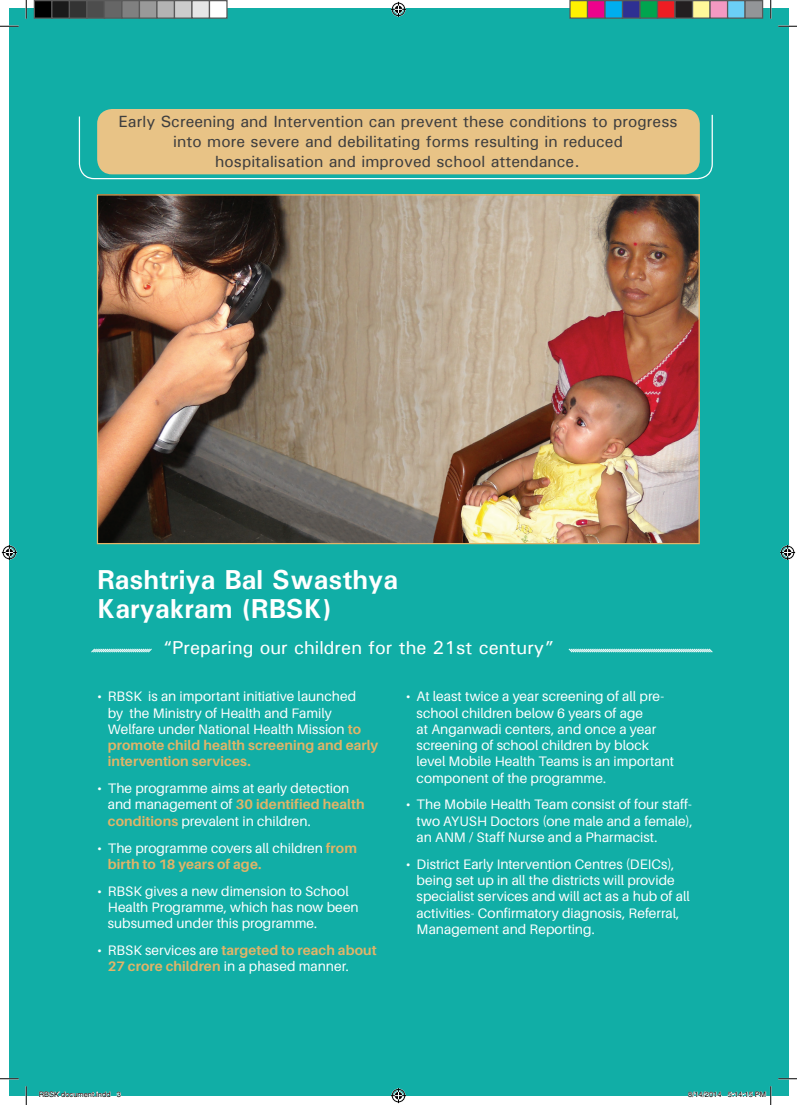
<style>
.page{position:relative;width:797px;height:1105px;background:#fff}
.page>*{position:absolute;margin:0;border:0;box-sizing:border-box;transform-origin:0 0}
.t1{font:700 27.5px/28.8px "Univers";color:#fff}
.t2{font:18.75px "Univers";color:#fff}
.t3{font:16.25px/20px "Univers";color:#3e3e3f;text-align:center}
.t4{font:13.75px/16.2px "Aileron";color:#fff}
.t5{font:700 13.75px/16.2px "Aileron";letter-spacing:.005em;color:#e2b468}
.t6{font:7.5px "Helvetica";color:#000}
.s1{font-weight:700;color:#e2b468}
.s2{font-weight:400;color:#fff}
</style>
<div class="page">
<div style="left:9px;top:9px;width:779px;height:1087px;background:#11aea6"></div>
<svg style="left:78px;top:114px;width:635px;height:66px"></svg>
<svg style="left:91px;top:648px;width:61px;height:5px"></svg>
<svg style="left:568px;top:648px;width:145px;height:5px"></svg>
<img style="left:99px;top:196px;width:598px;height:346px">
<div style="left:97px;top:109px;width:602px;height:65px;background:#e8c386;border-radius:15px"></div>
<svg style="left:0;top:25px;width:19px;height:2px"></svg>
<svg style="left:778px;top:25px;width:19px;height:2px"></svg>
<svg style="left:0;top:1078px;width:19px;height:1px"></svg>
<svg style="left:778px;top:1078px;width:19px;height:1px"></svg>
<svg style="left:25px;top:0;width:2px;height:19px"></svg>
<svg style="left:25px;top:1086px;width:2px;height:19px"></svg>
<svg style="left:770px;top:0;width:1px;height:19px"></svg>
<svg style="left:391px;top:2px;width:15px;height:15px"></svg>
<svg style="left:391px;top:1088px;width:15px;height:15px"></svg>
<svg style="left:2px;top:545px;width:15px;height:15px"></svg>
<svg style="left:780px;top:545px;width:15px;height:15px"></svg>
<div style="left:34px;top:1px;width:18px;height:17px;background:#000"></div>
<div style="left:34px;top:0;width:18px;height:19px;border:1px solid #595959"></div>
<div style="left:52px;top:1px;width:17px;height:17px;background:#1a1a1a"></div>
<div style="left:51px;top:0;width:19px;height:19px;border:1px solid #595959"></div>
<div style="left:69px;top:1px;width:18px;height:17px;background:#333"></div>
<div style="left:69px;top:0;width:19px;height:19px;border:1px solid #595959"></div>
<div style="left:87px;top:1px;width:17px;height:17px;background:#4d4d4d"></div>
<div style="left:86px;top:0;width:19px;height:19px;border:1px solid #595959"></div>
<div style="left:104px;top:1px;width:18px;height:17px;background:#666"></div>
<div style="left:104px;top:0;width:18px;height:19px;border:1px solid #595959"></div>
<div style="left:122px;top:1px;width:17px;height:17px;background:#808080"></div>
<div style="left:121px;top:0;width:19px;height:19px;border:1px solid #595959"></div>
<div style="left:139px;top:1px;width:18px;height:17px;background:#999"></div>
<div style="left:139px;top:0;width:19px;height:19px;border:1px solid #595959"></div>
<div style="left:157px;top:1px;width:17px;height:17px;background:#b3b3b3"></div>
<div style="left:156px;top:0;width:19px;height:19px;border:1px solid #595959"></div>
<div style="left:174px;top:1px;width:18px;height:17px;background:#ccc"></div>
<div style="left:174px;top:0;width:18px;height:19px;border:1px solid #595959"></div>
<div style="left:192px;top:1px;width:17px;height:17px;background:#e6e6e6"></div>
<div style="left:191px;top:0;width:19px;height:19px;border:1px solid #595959"></div>
<div style="left:209px;top:1px;width:18px;height:17px;background:#fff"></div>
<div style="left:209px;top:0;width:19px;height:19px;border:1px solid #595959"></div>
<div style="left:570px;top:1px;width:17px;height:17px;background:#fff101"></div>
<div style="left:569px;top:0;width:19px;height:19px;border:1px solid #595959"></div>
<div style="left:587px;top:1px;width:18px;height:17px;background:#ed028c"></div>
<div style="left:587px;top:0;width:18px;height:19px;border:1px solid #595959"></div>
<div style="left:605px;top:1px;width:17px;height:17px;background:#00aeef"></div>
<div style="left:604px;top:0;width:19px;height:19px;border:1px solid #595959"></div>
<div style="left:622px;top:1px;width:18px;height:17px;background:#2e3092"></div>
<div style="left:622px;top:0;width:18px;height:19px;border:1px solid #595959"></div>
<div style="left:640px;top:1px;width:17px;height:17px;background:#00a54f"></div>
<div style="left:639px;top:0;width:19px;height:19px;border:1px solid #595959"></div>
<div style="left:657px;top:1px;width:18px;height:17px;background:#ee1d23"></div>
<div style="left:657px;top:0;width:18px;height:19px;border:1px solid #595959"></div>
<div style="left:675px;top:1px;width:17px;height:17px;background:#231f20"></div>
<div style="left:674px;top:0;width:19px;height:19px;border:1px solid #595959"></div>
<div style="left:692px;top:1px;width:18px;height:17px;background:#fff79a"></div>
<div style="left:692px;top:0;width:18px;height:19px;border:1px solid #595959"></div>
<div style="left:710px;top:1px;width:17px;height:17px;background:#f499c2"></div>
<div style="left:709px;top:0;width:19px;height:19px;border:1px solid #595959"></div>
<div style="left:727px;top:1px;width:18px;height:17px;background:#6bcff6"></div>
<div style="left:727px;top:0;width:18px;height:19px;border:1px solid #595959"></div>
<div style="left:745px;top:1px;width:17px;height:17px;background:#939598"></div>
<div style="left:744px;top:0;width:19px;height:19px;border:1px solid #595959"></div>
<svg style="left:39px;top:1091px;width:72px;height:5px"></svg>
<svg style="left:117px;top:1092px;width:4px;height:4px"></svg>
<svg style="left:688px;top:1091px;width:33px;height:5px"></svg>
<svg style="left:727px;top:1086px;width:44px;height:19px"></svg>
<p class="t3" style="left:119px;top:111px;width:560px">Early Screening and Intervention can prevent these conditions to progress into more severe and debilitating forms resulting in reduced hospitalisation and improved school attendance.</p>
<h1 class="t1" style="left:97px;top:565px;width:302px">Rashtriya Bal Swasthya<br>Karyakram (RBSK)</h1>
<h2 class="t2" style="left:163px;top:636px;width:392px">“Preparing our children for the 21st century”</h2>
<p class="t4" style="left:108px;top:688px;width:272px;text-indent:-11px">• RBSK is an important initiative launched<br>by the Ministry of Health and Family Welfare under National Health Mission <span class="s1">to promote child health screening and early intervention services.</span></p>
<p class="t4" style="left:108px;top:780px;width:258px;text-indent:-11px">• The programme aims at early detection and management of <span class="s1">30 identified health conditions</span> prevalent in children.</p>
<p class="t4" style="left:108px;top:840px;width:251px;text-indent:-11px">• The programme covers all children <span class="s1">from birth to 18 years of age.</span></p>
<p class="t4" style="left:108px;top:883px;width:252px;text-indent:-11px">• RBSK gives a new dimension to School<br>Health Programme, which has now been subsumed under this programme.</p>
<p class="t5" style="left:108px;top:942px;width:270px;text-indent:-11px"><span class="s2">• RBSK services are</span> targeted to reach about<br>27 crore children <span class="s2">in a phased manner.</span></p>
<p class="t4" style="left:416px;top:688px;width:259px;text-indent:-11px">• At least twice a year screening of all pre&shy;school children below 6 years of age<br>at Anganwadi centers, and once a year screening of school children by block level Mobile Health Teams is an important component of the programme.</p>
<p class="t4" style="left:416px;top:797px;width:278px;text-align:justify;text-indent:-11px">• The Mobile Health Team consist of four staff&shy;two AYUSH Doctors (one male and a female), an ANM / Staff Nurse and a Pharmacist.</p>
<p class="t4" style="left:416px;top:856px;width:275px;text-indent:-11px">• District Early Intervention Centres (DEICs), being set up in all the districts will provide specialist services and will act as a hub of all activities- Confirmatory diagnosis, Referral, Management and Reporting.</p>
<p class="t6" style="left:39px;top:1090px;width:84px">RBSK document.indd 3</p>
<p class="t6" style="left:688px;top:1090px;width:79px">8/14/2014 5:14:15 PM</p>
</div>
